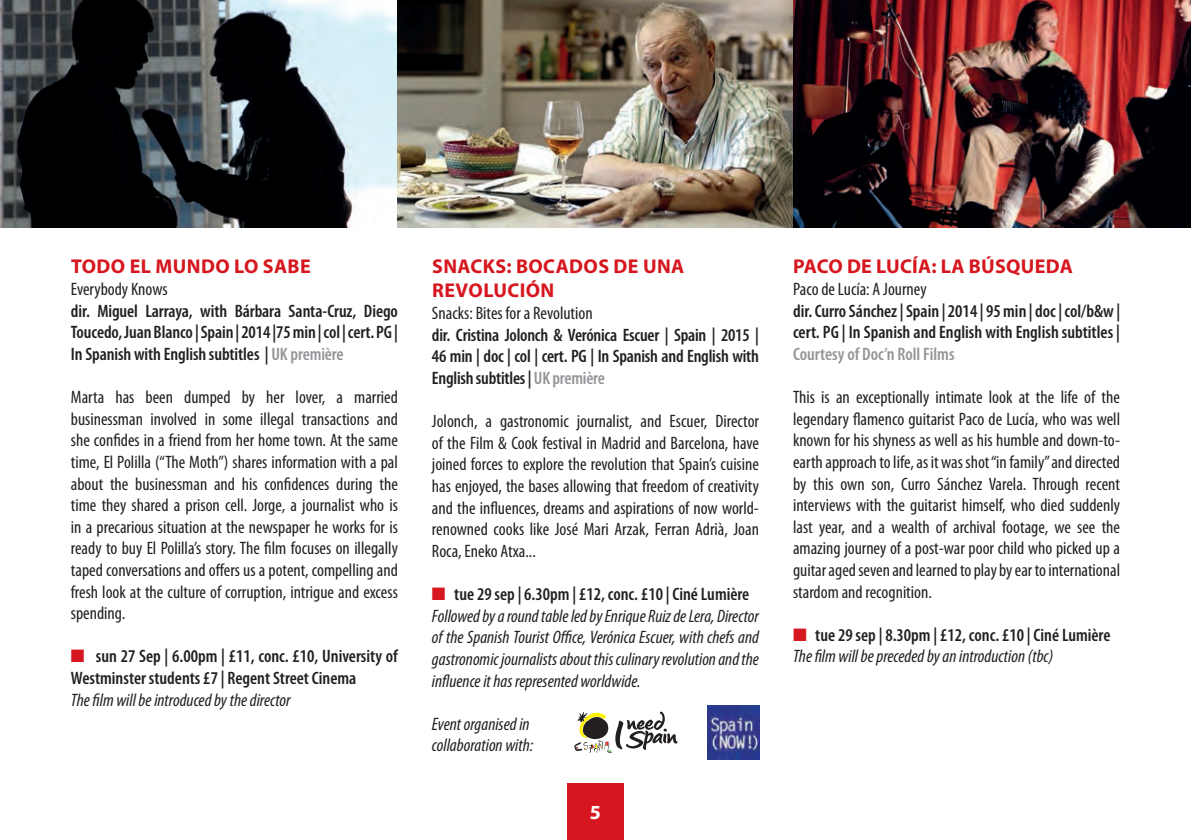
<style>
.page{position:relative;width:1191px;height:840px;background:#fff}
.page>*{position:absolute;margin:0;border:0;box-sizing:border-box;transform-origin:0 0}
.t1{font:700 20px/24px "Myriad Pro";letter-spacing:.02em;color:#d7171f}
.t2{font:700 20px "Myriad Pro";color:#fff}
.t3{font:condensed 18px/21.6px "Myriad Pro";color:#231f20;text-align:justify}
.t4{font:600 condensed 18px/21.6px "Myriad Pro";color:#231f20;text-align:justify}
.t5{font:italic condensed 18px/21.6px "Myriad Pro";color:#231f20}
.t6{font:600 condensed 18px "Myriad Pro";color:#939598}
.s1{color:#939598}
.s2{color:#d7171f}
.s3{font-weight:600;font-style:normal}
</style>
<div class="page">
<img style="left:0;top:0;width:1191px;height:227px">
<div style="left:567px;top:782px;width:57px;height:57px;background:#d7171f"></div>
<svg style="left:574px;top:711px;width:103px;height:41px"></svg>
<img style="left:707px;top:705px;width:52px;height:53px">
<p class="t1" style="left:71px;top:254px;width:241px">TODO EL MUNDO LO SABE</p>
<p class="t3" style="left:71px;top:278px;width:98px">Everybody Knows</p>
<p class="t4" style="left:71px;top:299px;width:328px">dir. Miguel Larraya, with Bárbara Santa-Cruz, Diego Toucedo, Juan Blanco | Spain | 2014 |75 min | col | cert. PG | In Spanish with English subtitles | <span class="s1">UK première</span></p>
<p class="t3" style="left:71px;top:386px;width:328px">Marta has been dumped by her lover, a married businessman involved in some illegal transactions and she confides in a friend from her home town. At the same time, El Polilla (“The Moth”) shares information with a pal about the businessman and his confidences during the time they shared a prison cell. Jorge, a journalist who is in a precarious situation at the newspaper he works for is ready to buy El Polilla’s story. The film focuses on illegally taped conversations and offers us a potent, compelling and fresh look at the culture of corruption, intrigue and excess spending.</p>
<p class="t4" style="left:71px;top:645px;width:328px"><span class="s2">■</span> sun 27 Sep | 6.00pm | £11, conc. £10, University of<br>Westminster students £7 | Regent Street Cinema</p>
<p class="t5" style="left:71px;top:688px;width:221px">The film will be introduced by the director</p>
<p class="t1" style="left:432px;top:254px;width:254px">SNACKS: BOCADOS DE UNA<br>REVOLUCIÓN</p>
<p class="t3" style="left:432px;top:302px;width:162px">Snacks: Bites for a Revolution</p>
<p class="t4" style="left:432px;top:323px;width:328px">dir. Cristina Jolonch &amp; Verónica Escuer | Spain | 2015 | 46 min | doc | col | cert. PG | In Spanish and English with English subtitles | <span class="s1">UK première</span></p>
<p class="t3" style="left:432px;top:410px;width:328px">Jolonch, a gastronomic journalist, and Escuer, Director of the Film &amp; Cook festival in Madrid and Barcelona, have joined forces to explore the revolution that Spain’s cuisine has enjoyed, the bases allowing that freedom of creativity and the influences, dreams and aspirations of now world&shy;renowned cooks like José Mari Arzak, Ferran Adrià, Joan Roca, Eneko Atxa...</p>
<p class="t5" style="left:432px;top:582px;width:328px"><span class="s2">■</span> <span class="s3">tue 29 sep | 6.30pm | £12, conc. £10 | Ciné Lumière </span>Followed by a round table led by Enrique Ruiz de Lera, Director of the Spanish Tourist Office, Verónica Escuer, with chefs and gastronomic journalists about this culinary revolution and the influence it has represented worldwide.</p>
<p class="t5" style="left:432px;top:712px;width:103px">Event organised in collaboration with:</p>
<p class="t2" style="left:590px;top:798px;width:13px">5</p>
<p class="t1" style="left:793px;top:254px;width:281px">PACO DE LUCÍA: LA BÚSQUEDA</p>
<p class="t3" style="left:793px;top:278px;width:135px">Paco de Lucía: A Journey</p>
<p class="t4" style="left:793px;top:299px;width:329px">dir. Curro Sánchez | Spain | 2014 | 95 min | doc | col/b&amp;w | cert. PG | In Spanish and English with English subtitles |</p>
<p class="t6" style="left:793px;top:342px;width:163px">Courtesy of Doc’n Roll Films</p>
<p class="t3" style="left:793px;top:386px;width:328px">This is an exceptionally intimate look at the life of the legendary flamenco guitarist Paco de Lucía, who was well known for his shyness as well as his humble and down-to&shy;earth approach to life, as it was shot “in family” and directed by this own son, Curro Sánchez Varela. Through recent interviews with the guitarist himself, who died suddenly last year, and a wealth of archival footage, we see the amazing journey of a post-war poor child who picked up a guitar aged seven and learned to play by ear to international stardom and recognition.</p>
<p class="t5" style="left:793px;top:623px;width:319px"><span class="s2">■</span> <span class="s3">tue 29 sep | 8.30pm | £12, conc. £10 | Ciné Lumière<br></span>The film will be preceded by an introduction (tbc)</p>
</div>
